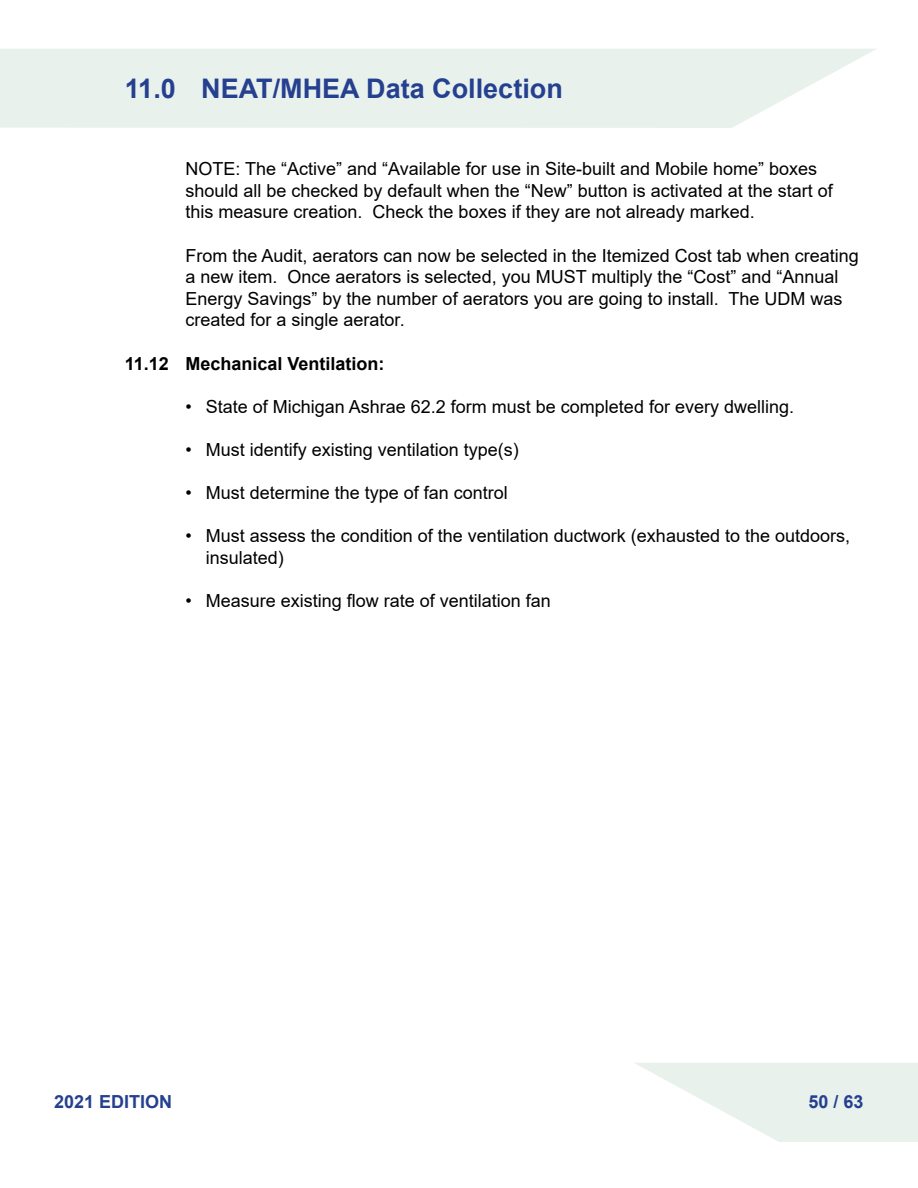
<style>
.page{position:relative;width:918px;height:1188px;background:#fff}
.page>*{position:absolute;margin:0;border:0;box-sizing:border-box;transform-origin:0 0}
.t1{font:700 27px "Arial";color:#25408f}
.t2{font:18px/21.6px "Arial";color:#000}
.t3{font:700 18px "Arial";color:#000}
.t4{font:700 18px "Arial";color:#25408f}
</style>
<div class="page">
<svg style="left:635px;top:1063px;width:283px;height:79px"></svg>
<svg style="left:0;top:49px;width:876px;height:79px;background:#eaf2ee"></svg>
<h1 class="t1" style="left:125px;top:70px;width:440px">11.0 NEAT/MHEA Data Collection</h1>
<p class="t2" style="left:186px;top:158px;width:649px">NOTE: The “Active” and “Available for use in Site-built and Mobile home” boxes should all be checked by default when the “New” button is activated at the start of this measure creation. Check the boxes if they are not already marked.</p>
<p class="t2" style="left:186px;top:244px;width:675px">From the Audit, aerators can now be selected in the Itemized Cost tab when creating a new item. Once aerators is selected, you MUST multiply the “Cost” and “Annual Energy Savings” by the number of aerators you are going to install. The UDM was created for a single aerator.</p>
<p class="t3" style="left:125px;top:350px;width:261px">11.12 Mechanical Ventilation:</p>
<p class="t2" style="left:186px;top:395px;width:610px">• State of Michigan Ashrae 62.2 form must be completed for every dwelling.</p>
<p class="t2" style="left:186px;top:439px;width:335px">• Must identify existing ventilation type(s)</p>
<p class="t2" style="left:186px;top:482px;width:324px">• Must determine the type of fan control</p>
<p class="t2" style="left:206px;top:525px;width:646px;text-indent:-20px">• Must assess the condition of the ventilation ductwork (exhausted to the outdoors, insulated)</p>
<p class="t2" style="left:186px;top:590px;width:367px">• Measure existing flow rate of ventilation fan</p>
<p class="t4" style="left:54px;top:1089px;width:120px">2021 EDITION</p>
<p class="t4" style="left:808px;top:1089px;width:57px">50 / 63</p>
</div>
